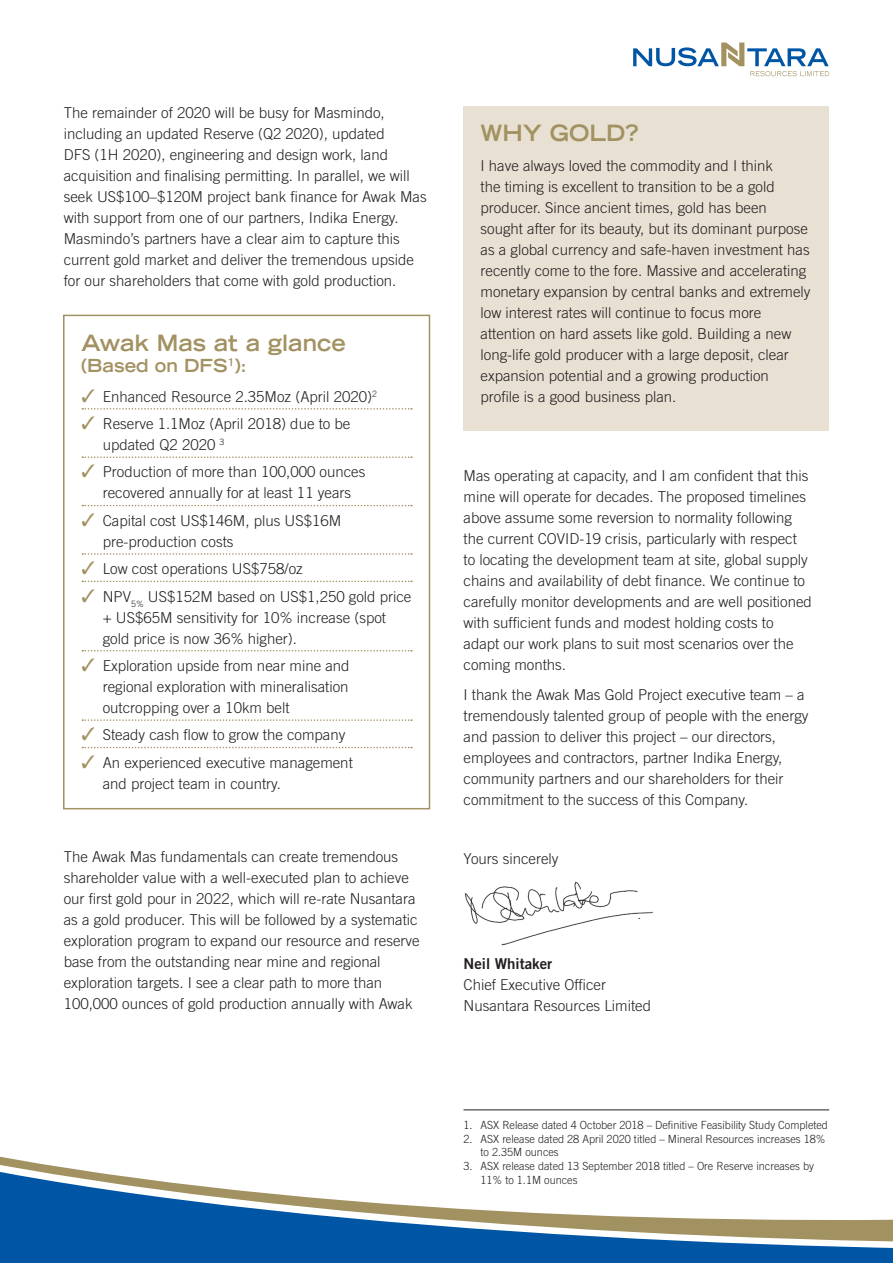
<style>
.page{position:relative;width:893px;height:1263px;background:#fff}
.page>*{position:absolute;margin:0;border:0;box-sizing:border-box;transform-origin:0 0}
.t1{font:700 expanded 22.5px "Trade Gothic LH";color:#a29161;scale:.96 1}
.t2{font:700 expanded 18px "Trade Gothic LH";color:#a29161;scale:.96 1}
.t3{font:300 15px/21px "Trade Gothic";color:#231f20}
.t4{font:15px "Trade Gothic Bold Two";color:#231f20}
.t5{font:300 11.25px/13.5px "Trade Gothic";color:#231f20}
.s1{color:#a29161}
</style>
<div class="page">
<div style="left:0;top:1243px;width:893px;height:20px;background:#0155a5"></div>
<svg style="left:0;top:1156px;width:893px;height:87px"></svg>
<hr style="left:463px;top:1109px;width:366px;height:1px;background:#231f20">
<div style="left:463px;top:106px;width:366px;height:325px;background:#e8e1d3"></div>
<svg style="left:82px;top:408px;width:330px;height:2px"></svg>
<svg style="left:82px;top:456px;width:330px;height:2px"></svg>
<svg style="left:82px;top:505px;width:330px;height:1px"></svg>
<svg style="left:82px;top:553px;width:330px;height:2px"></svg>
<svg style="left:82px;top:581px;width:330px;height:1px"></svg>
<svg style="left:82px;top:650px;width:330px;height:1px"></svg>
<svg style="left:82px;top:719px;width:330px;height:2px"></svg>
<svg style="left:82px;top:747px;width:330px;height:1px"></svg>
<div style="left:63px;top:315px;width:367px;height:494px;border:2px solid #a29161"></div>
<img style="left:464px;top:881px;width:189px;height:65px">
<svg style="left:633px;top:43px;width:196px;height:33px"></svg>
<p class="t3" style="left:64px;top:102px;width:364px">The remainder of 2020 will be busy for Masmindo, including an updated Reserve (Q2 2020), updated<br>DFS (1H 2020), engineering and design work, land acquisition and finalising permitting. In parallel, we will seek US$100–$120M project bank finance for Awak Mas with support from one of our partners, Indika Energy.<br>Masmindo’s partners have a clear aim to capture this current gold market and deliver the tremendous upside for our shareholders that come with gold production.</p>
<h1 class="t1" style="left:82px;top:328px;width:277px">Awak Mas at a glance</h1>
<p class="t2" style="left:82px;top:354px;width:174px">(Based on DFS<sup>1</sup>):</p>
<p class="t3" style="left:82px;top:386px;width:297px"><span class="s1">✓</span> Enhanced Resource 2.35Moz (April 2020)<sup>2</sup></p>
<p class="t3" style="left:103px;top:413px;width:249px;text-indent:-21px"><span class="s1">✓</span> Reserve 1.1Moz (April 2018) due to be updated Q2 2020 <sup>3</sup></p>
<p class="t3" style="left:82px;top:461px;width:285px;text-align:center"><span class="s1">✓</span> Production of more than 100,000 ounces recovered annually for at least 11 years</p>
<p class="t3" style="left:103px;top:510px;width:240px;text-indent:-21px"><span class="s1">✓</span> Capital cost US$146M, plus US$16M pre-production costs</p>
<p class="t3" style="left:82px;top:558px;width:223px"><span class="s1">✓</span> Low cost operations US$758/oz</p>
<p class="t3" style="left:103px;top:586px;width:310px;text-indent:-21px"><span class="s1">✓</span> NPV<sub>5%</sub> US$152M based on US$1,250 gold price + US$65M sensitivity for 10% increase (spot gold price is now 36% higher).</p>
<p class="t3" style="left:103px;top:655px;width:248px;text-align:justify;text-indent:-21px"><span class="s1">✓</span> Exploration upside from near mine and regional exploration with mineralisation outcropping over a 10km belt</p>
<p class="t3" style="left:82px;top:724px;width:265px"><span class="s1">✓</span> Steady cash flow to grow the company</p>
<p class="t3" style="left:103px;top:752px;width:252px;text-indent:-21px"><span class="s1">✓</span> An experienced executive management and project team in country.</p>
<p class="t3" style="left:64px;top:846px;width:357px">The Awak Mas fundamentals can create tremendous shareholder value with a well-executed plan to achieve our first gold pour in 2022, which will re-rate Nusantara as a gold producer. This will be followed by a systematic exploration program to expand our resource and reserve base from the outstanding near mine and regional exploration targets. I see a clear path to more than 100,000 ounces of gold production annually with Awak</p>
<h1 class="t1" style="left:480px;top:119px;width:166px">WHY GOLD?</h1>
<p class="t3" style="left:480px;top:155px;width:332px">I have always loved the commodity and I think<br>the timing is excellent to transition to be a gold producer. Since ancient times, gold has been sought after for its beauty, but its dominant purpose as a global currency and safe-haven investment has recently come to the fore. Massive and accelerating monetary expansion by central banks and extremely low interest rates will continue to focus more attention on hard assets like gold. Building a new long-life gold producer with a large deposit, clear expansion potential and a growing production profile is a good business plan.</p>
<p class="t3" style="left:463px;top:465px;width:350px">Mas operating at capacity, and I am confident that this mine will operate for decades. The proposed timelines above assume some reversion to normality following the current COVID-19 crisis, particularly with respect to locating the development team at site, global supply chains and availability of debt finance. We continue to carefully monitor developments and are well positioned with sufficient funds and modest holding costs to adapt our work plans to suit most scenarios over the coming months.</p>
<p class="t3" style="left:463px;top:683px;width:347px">I thank the Awak Mas Gold Project executive team – a tremendously talented group of people with the energy and passion to deliver this project – our directors, employees and contractors, partner Indika Energy, community partners and our shareholders for their commitment to the success of this Company.</p>
<p class="t3" style="left:463px;top:847px;width:96px">Yours sincerely</p>
<p class="t4" style="left:463px;top:954px;width:90px">Neil Whitaker</p>
<p class="t3" style="left:463px;top:974px;width:189px">Chief Executive Officer<br>Nusantara Resources Limited</p>
<p class="t5" style="left:463px;top:1118px;width:366px">1. ASX Release dated 4 October 2018 – Definitive Feasibility Study Completed</p>
<p class="t5" style="left:480px;top:1132px;width:347px;text-indent:-17px">2. ASX release dated 28 April 2020 titled – Mineral Resources increases 18% to 2.35M ounces</p>
<p class="t5" style="left:480px;top:1158px;width:335px;line-height:14.4px;text-indent:-17px">3. ASX release dated 13 September 2018 titled – Ore Reserve increases by<br>11% to 1.1M ounces</p>
</div>
